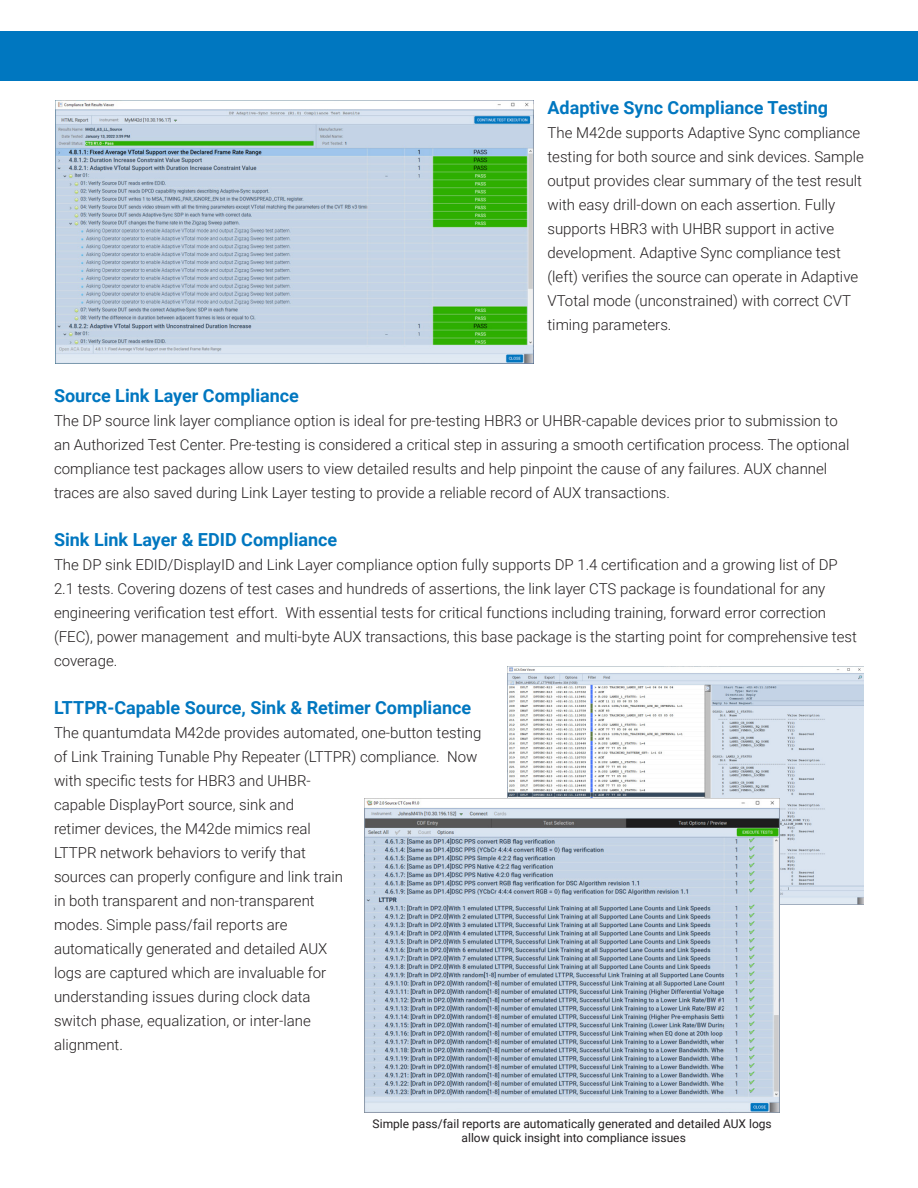
<style>
.page{position:relative;width:918px;height:1188px;background:#fff}
.page>*{position:absolute;margin:0;border:0;box-sizing:border-box;transform-origin:0 0}
.t1{font:700 18px "Roboto";color:#0077c0}
.t2{font:300 15px/24px "Roboto";color:#231f20}
.t3{font:12px "Roboto";color:#231f20}
</style>
<div class="page">
<div style="left:0;top:31px;width:918px;height:50px;background:#0077c0"></div>
<img style="left:55px;top:100px;width:479px;height:263px">
<img style="left:508px;top:666px;width:356px;height:238px">
<img style="left:365px;top:798px;width:415px;height:314px">
<p class="t1" style="left:547px;top:95px;width:282px">Adaptive Sync Compliance Testing</p>
<p class="t2" style="left:547px;top:120px;width:318px">The M42de supports Adaptive Sync compliance testing for both source and sink devices. Sample output provides clear summary of the test result with easy drill-down on each assertion. Fully supports HBR3 with UHBR support in active development. Adaptive Sync compliance test (left) verifies the source can operate in Adaptive VTotal mode (unconstrained) with correct CVT timing parameters.</p>
<p class="t1" style="left:54px;top:383px;width:247px">Source Link Layer Compliance</p>
<p class="t2" style="left:54px;top:408px;width:797px">The DP source link layer compliance option is ideal for pre-testing HBR3 or UHBR-capable devices prior to submission to an Authorized Test Center. Pre-testing is considered a critical step in assuring a smooth certification process. The optional compliance test packages allow users to view detailed results and help pinpoint the cause of any failures. AUX channel traces are also saved during Link Layer testing to provide a reliable record of AUX transactions.</p>
<p class="t1" style="left:54px;top:527px;width:285px">Sink Link Layer &amp; EDID Compliance</p>
<p class="t2" style="left:54px;top:552px;width:804px">The DP sink EDID/DisplayID and Link Layer compliance option fully supports DP 1.4 certification and a growing list of DP 2.1 tests. Covering dozens of test cases and hundreds of assertions, the link layer CTS package is foundational for any engineering verification test effort. With essential tests for critical functions including training, forward error correction (FEC), power management and multi-byte AUX transactions, this base package is the starting point for comprehensive test coverage.</p>
<p class="t1" style="left:54px;top:695px;width:419px">LTTPR-Capable Source, Sink &amp; Retimer Compliance</p>
<p class="t2" style="left:54px;top:720px;width:429px">The quantumdata M42de provides automated, one-button testing of Link Training Tunable Phy Repeater (LTTPR) compliance. Now with specific tests for HBR3 and UHBR-<br>capable DisplayPort source, sink and<br>retimer devices, the M42de mimics real<br>LTTPR network behaviors to verify that<br>sources can properly configure and link train<br>in both transparent and non-transparent<br>modes. Simple pass/fail reports are<br>automatically generated and detailed AUX<br>logs are captured which are invaluable for<br>understanding issues during clock data<br>switch phase, equalization, or inter-lane<br>alignment.</p>
<p class="t3" style="left:373px;top:1115px;width:401px">Simple pass/fail reports are automatically generated and detailed AUX logs</p>
<p class="t3" style="left:462px;top:1130px;width:226px">allow quick insight into compliance issues</p>
</div>
